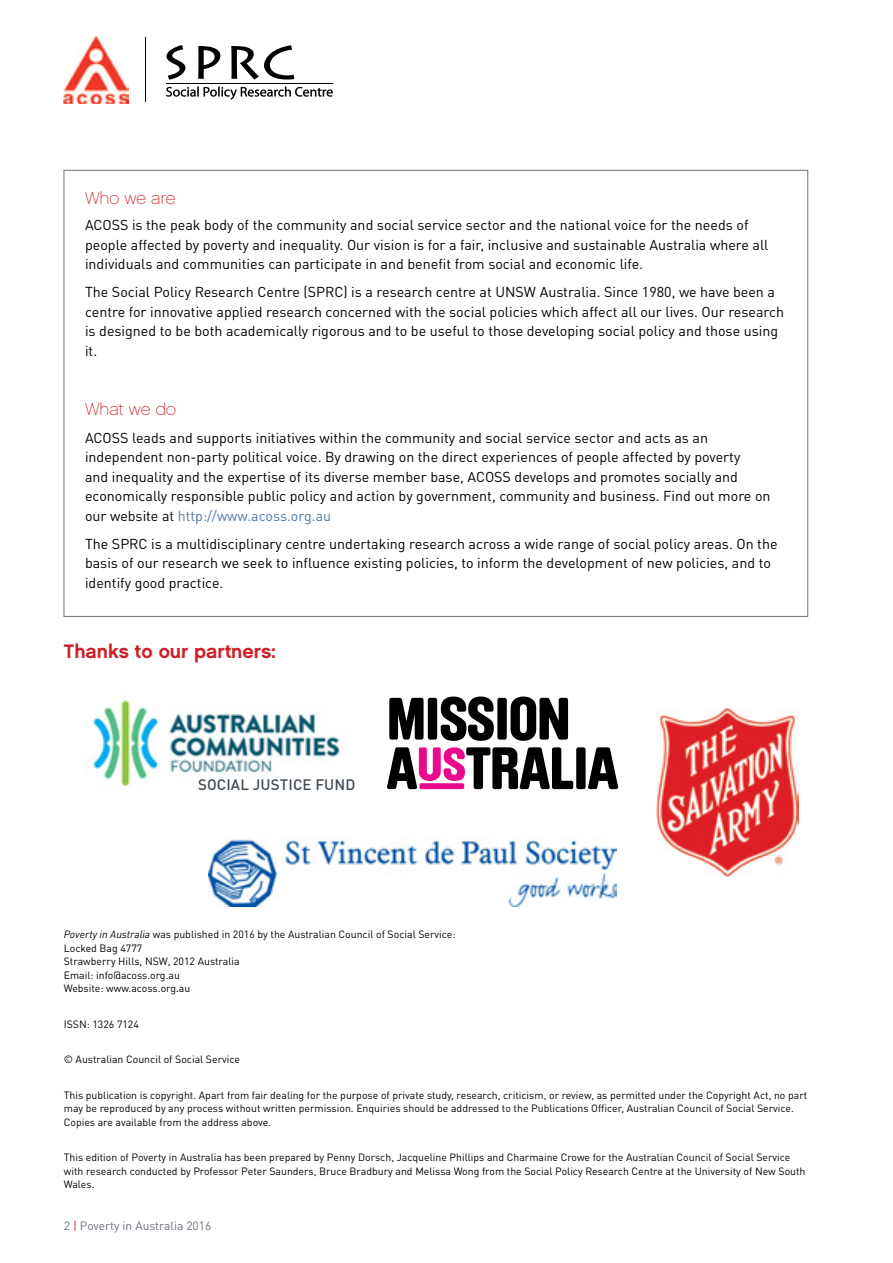
<style>
.page{position:relative;width:893px;height:1263px;background:#fff}
.page>*{position:absolute;margin:0;border:0;box-sizing:border-box;transform-origin:0 0}
.t1{font:19.5px "Chalet New York Nineteen Sixty";color:#ce2026}
.t2{font:17.25px "Chalet Paris Nineteen Sixty";color:#ce2026}
.t3{font:500 15px "DINOT";letter-spacing:.01em;color:#434c56}
.t4{font:14.25px/19.5px "DINOT";color:#000}
.t5{font:12px "DINOT";color:#6e727d}
.t6{font:10.5px/13.5px "DINOT";color:#000}
.s1{color:#4d7aa8}
.s2{font-style:italic}
.s3{color:#ce2026}
</style>
<div class="page">
<hr style="left:145px;top:38px;width:1px;height:64px;background:#000">
<svg style="left:166px;top:87px;width:167px;height:13px"></svg>
<svg style="left:166px;top:45px;width:19px;height:35px"></svg>
<svg style="left:198px;top:46px;width:22px;height:33px"></svg>
<svg style="left:231px;top:45px;width:63px;height:35px"></svg>
<hr style="left:166px;top:83px;width:167px;height:1px;background:#000">
<img style="left:64px;top:36px;width:64px;height:68px">
<img style="left:85px;top:700px;width:256px;height:87px">
<svg style="left:389px;top:698px;width:35px;height:42px"></svg>
<div style="left:428px;top:698px;width:9px;height:42px;background:#000;border-radius:2px"></div>
<svg style="left:441px;top:696px;width:53px;height:45px"></svg>
<div style="left:497px;top:698px;width:10px;height:42px;background:#000;border-radius:2px"></div>
<svg style="left:511px;top:696px;width:57px;height:45px"></svg>
<svg style="left:387px;top:747px;width:186px;height:42px"></svg>
<div style="left:576px;top:747px;width:10px;height:42px;background:#000;border-radius:2px"></div>
<svg style="left:588px;top:747px;width:30px;height:42px"></svg>
<div style="left:419px;top:783px;width:45px;height:6px;background:#ea0b8c;border-radius:2px"></div>
<img style="left:657px;top:707px;width:141px;height:170px">
<img style="left:208px;top:838px;width:408px;height:69px">
<p class="t2" style="left:85px;top:188px;width:92px">Who we are</p>
<p class="t4" style="left:85px;top:215px;width:685px">ACOSS is the peak body of the community and social service sector and the national voice for the needs of people affected by poverty and inequality. Our vision is for a fair, inclusive and sustainable Australia where all individuals and communities can participate in and benefit from social and economic life.</p>
<p class="t4" style="left:85px;top:282px;width:701px">The Social Policy Research Centre (SPRC) is a research centre at UNSW Australia. Since 1980, we have been a centre for innovative applied research concerned with the social policies which affect all our lives. Our research is designed to be both academically rigorous and to be useful to those developing social policy and those using it.</p>
<p class="t2" style="left:85px;top:399px;width:93px">What we do</p>
<p class="t4" style="left:85px;top:428px;width:687px">ACOSS leads and supports initiatives within the community and social service sector and acts as an independent non-party political voice. By drawing on the direct experiences of people affected by poverty<br>and inequality and the expertise of its diverse member base, ACOSS develops and promotes socially and economically responsible public policy and action by government, community and business. Find out more on our website at <span class="s1">http://www.acoss.org.au</span></p>
<p class="t4" style="left:85px;top:534px;width:694px">The SPRC is a multidisciplinary centre undertaking research across a wide range of social policy areas. On the basis of our research we seek to influence existing policies, to inform the development of new policies, and to identify good practice.</p>
<h1 class="t1" style="left:64px;top:639px;width:214px">Thanks to our partners:</h1>
<p class="t3" style="left:198px;top:775px;width:159px">SOCIAL JUSTICE FUND</p>
<p class="t6" style="left:64px;top:927px;width:393px"><span class="s2">Poverty in Australia</span> was published in 2016 by the Australian Council of Social Service:<br>Locked Bag 4777<br>Strawberry Hills, NSW, 2012 Australia<br>Email: info@acoss.org.au<br>Website: www.acoss.org.au</p>
<p class="t6" style="left:64px;top:1017px;width:77px">ISSN: 1326 7124</p>
<p class="t6" style="left:64px;top:1052px;width:178px">© Australian Council of Social Service</p>
<p class="t6" style="left:64px;top:1088px;width:745px">This publication is copyright. Apart from fair dealing for the purpose of private study, research, criticism, or review, as permitted under the Copyright Act, no part may be reproduced by any process without written permission. Enquiries should be addressed to the Publications Officer, Australian Council of Social Service.<br>Copies are available from the address above.</p>
<p class="t6" style="left:64px;top:1150px;width:743px">This edition of Poverty in Australia has been prepared by Penny Dorsch, Jacqueline Phillips and Charmaine Crowe for the Australian Council of Social Service with research conducted by Professor Peter Saunders, Bruce Bradbury and Melissa Wong from the Social Policy Research Centre at the University of New South<br>Wales.</p>
<p class="t5" style="left:64px;top:1218px;width:149px">2 <span class="s3">|</span> Poverty in Australia 2016</p>
</div>
